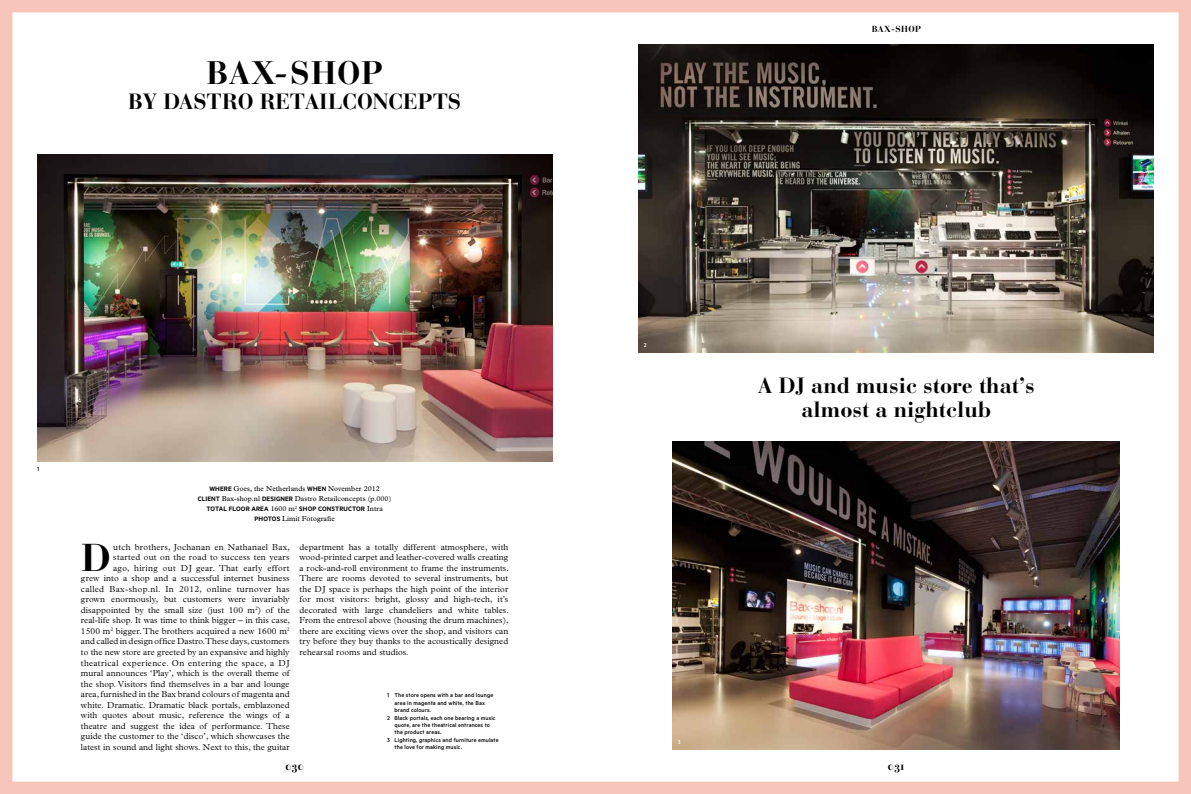
<style>
.page{position:relative;width:1191px;height:794px;background:#fff}
.page>*{position:absolute;margin:0;border:0;box-sizing:border-box;transform-origin:0 0}
.t1{font:38.59px "Bauer Bodoni Bold Os F";color:#000}
.t2{font:32.38px "Bauer Bodoni Bold Os F";letter-spacing:.02em;color:#000}
.t3{font:21.88px/23.6px "Bauer Bodoni Bold Os F";color:#000;text-align:center}
.t4{font:11.38px "Bauer Bodoni Bold Os F";letter-spacing:.04em;color:#000}
.t5{font:300 8.75px/10.5px "Plantin";letter-spacing:.01em;color:#000;text-align:right}
.t6{font:8.75px "Bauer Bodoni Bold Os F";letter-spacing:.04em;color:#000}
.t7{font:7.17px/9.9px "Plantin";letter-spacing:.01em;color:#000;text-align:center}
.t8{font:600 7.17px "Metric";letter-spacing:.015em;color:#000}
.t9{font:500 6.3px "Metric";letter-spacing:.015em;color:#000}
.t10{font:500 6.3px "Metric";color:#fff}
.s1{font-family:"Metric";font-weight:600}
.s2{font-family:"Plantin";font-weight:400}
</style>
<div class="page">
<div style="left:0;top:0;width:1191px;height:794px;border:12px solid #f7c5b9"></div>
<img style="left:37px;top:154px;width:515px;height:307px">
<img style="left:639px;top:45px;width:514px;height:307px">
<img style="left:672px;top:442px;width:448px;height:307px">
<h2 class="t2" style="left:207px;top:54px;width:176px">Bax-s hop</h2>
<h3 class="t3" style="left:128px;top:90px;width:331px">By Dastro Retailconcepts</h3>
<p class="t6" style="left:871px;top:24px;width:50px">Bax-shop</p>
<p class="t9" style="left:37px;top:466px;width:4px">1</p>
<p class="t7" style="left:198px;top:484px;width:195px"><span class="s1">WHERE</span> Goes, the Netherlands <span class="s1">WHEN</span> November 2012<br><span class="s1">CLIENT</span> Bax-shop.nl <span class="s1">DESIGNER</span> Dastro Retailconcepts (p.000)</p>
<p class="t8" style="left:206px;top:504px;width:178px">TOTAL FLOOR AREA <span class="s2">1600 m</span><sup>2</sup> SHOP CONSTRUCTOR <span class="s2">Intra</span></p>
<p class="t7" style="left:254px;top:513px;width:82px"><span class="s1">PHOTOS</span> Limit Fotografie</p>
<h1 class="t1" style="left:81px;top:534px;width:32px">D</h1>
<p class="t5" style="left:81px;top:542px;width:210px">utch brothers, Jochanan en Nathanael Bax,<br>started out on the road to success ten years<br>ago, hiring out DJ gear. That early effort<br>grew into a shop and a successful internet business called Bax-shop.nl. In 2012, online turnover has grown enormously, but customers were invariably disappointed by the small size (just 100 m<sup>2</sup>) of the real-life shop. It was time to think bigger – in this case, 1500 m<sup>2</sup> bigger. The brothers acquired a new 1600 m<sup>2 </sup>and called in design office Dastro. These days, customers to the new store are greeted by an expansive and highly theatrical experience. On entering the space, a DJ mural announces ‘Play’, which is the overall theme of the shop. Visitors find themselves in a bar and lounge area, furnished in the Bax brand colours of magenta and white. Dramatic. Dramatic black portals, emblazoned with quotes about music, reference the wings of a theatre and suggest the idea of performance. These guide the customer to the ‘disco’, which showcases the latest in sound and light shows. Next to this, the guitar</p>
<p class="t5" style="left:299px;top:542px;width:211px;text-align:justify">department has a totally different atmosphere, with wood-printed carpet and leather-covered walls creating a rock-and-roll environment to frame the instruments.<br>There are rooms devoted to several instruments, but the DJ space is perhaps the high point of the interior for most visitors: bright, glossy and high-tech, it’s decorated with large chandeliers and white tables.<br>From the entresol above (housing the drum machines), there are exciting views over the shop, and visitors can try before they buy thanks to the acoustically designed rehearsal rooms and studios.</p>
<p class="t9" style="left:387px;top:691px;width:108px">1 The store opens with a bar and lounge</p>
<p class="t9" style="left:394px;top:699px;width:92px">area in magenta and white, the Bax</p>
<p class="t9" style="left:394px;top:706px;width:38px">brand colours.</p>
<p class="t9" style="left:387px;top:714px;width:110px">2 Black portals, each one bearing a music</p>
<p class="t9" style="left:394px;top:721px;width:97px">quote, are the theatrical entrances to</p>
<p class="t9" style="left:394px;top:729px;width:48px">the product areas.</p>
<p class="t9" style="left:387px;top:736px;width:113px">3 Lighting, graphics and furniture emulate</p>
<p class="t9" style="left:394px;top:743px;width:69px">the love for making music.</p>
<p class="t10" style="left:644px;top:342px;width:4px">2</p>
<h3 class="t3" style="left:757px;top:374px;width:279px">A DJ and music store that’s almost a nightclub</h3>
<p class="t10" style="left:677px;top:738px;width:4px">3</p>
<h3 class="t4" style="left:285px;top:759px;width:20px">030</h3>
<h3 class="t4" style="left:888px;top:759px;width:18px">031</h3>
</div>
